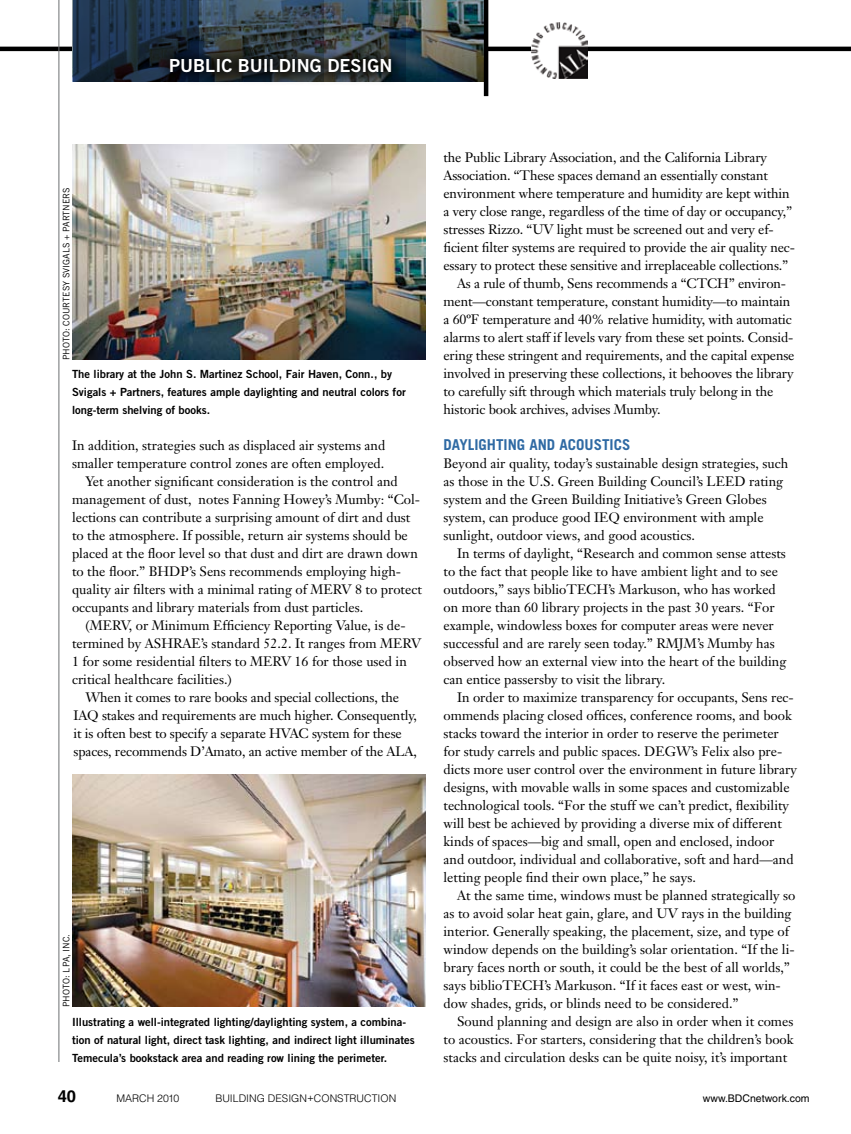
<style>
.page{position:relative;width:851px;height:1134px;background:#fff}
.page>*{position:absolute;margin:0;border:0;box-sizing:border-box;transform-origin:0 0}
.t1{font:18px "Trade Gothic Bold Two";color:#fff}
.t2{font:700 16.5px "Helvetica";color:#000}
.t3{font:700 15px "Trade Gothic";color:#2f6aa4}
.t4{font:13.5px/18px "Janson Text";color:#000}
.t5{font:11.25px/18px "Trade Gothic Bold Two";color:#000}
.t6{font:300 10.5px "Helvetica";color:#000}
.t7{font:10.5px "Helvetica";color:#000}
.t8{font:9px "Trade Gothic";color:#000}
</style>
<div class="page">
<hr style="left:0;top:47px;width:850px;height:4px;background:#000">
<img style="left:531px;top:22px;width:56px;height:57px">
<hr style="left:58px;top:0;width:1px;height:1062px;background:#6d6f71">
<img style="left:72px;top:774px;width:353px;height:233px">
<img style="left:72px;top:144px;width:353px;height:216px">
<img style="left:406px;top:0;width:78px;height:81px">
<img style="left:324px;top:0;width:82px;height:81px">
<svg style="left:199px;top:0;width:125px;height:45px;background:#394a56"></svg>
<hr style="left:484px;top:0;width:4px;height:96px;background:#000">
<svg style="left:73px;top:0;width:126px;height:81px;background:#1d3046"></svg>
<div style="left:156px;top:45px;width:249px;height:41px;background:#000;opacity:.8"></div>
<h1 class="t1" style="left:169px;top:54px;width:224px">PUBLIC BUILDING DESIGN</h1>
<p class="t8" style="left:61px;top:360px;width:173px;rotate:-90deg">Photo: COURTESY SVIGALS + PARTN ERS</p>
<p class="t5" style="left:72px;top:365px;width:335px">The library at the John S. Martinez School, Fair Haven, Conn., by<br>Svigals + Partners, features ample daylighting and neutral colors for long-term shelving of books.</p>
<p class="t4" style="left:72px;top:436px;width:315px">In addition, strategies such as displaced air systems and</p>
<p class="t4" style="left:72px;top:454px;width:314px">smaller temperature control zones are often employed.</p>
<p class="t4" style="left:86px;top:472px;width:314px">Yet another significant consideration is the control and</p>
<p class="t4" style="left:72px;top:490px;width:349px">management of dust, notes Fanning Howey’s Mumby: “Col-</p>
<p class="t4" style="left:72px;top:508px;width:340px">lections can contribute a surprising amount of dirt and dust</p>
<p class="t4" style="left:72px;top:526px;width:337px">to the atmosphere. If possible, return air systems should be</p>
<p class="t4" style="left:72px;top:544px;width:347px">placed at the floor level so that dust and dirt are drawn down</p>
<p class="t4" style="left:72px;top:562px;width:330px">to the floor.” BHDP’s Sens recommends employing high-</p>
<p class="t4" style="left:72px;top:580px;width:351px">quality air filters with a minimal rating of MERV 8 to protect</p>
<p class="t4" style="left:72px;top:598px;width:293px">occupants and library materials from dust particles.</p>
<p class="t4" style="left:86px;top:616px;width:321px">(MERV, or Minimum Efficiency Reporting Value, is de-</p>
<p class="t4" style="left:72px;top:634px;width:350px">termined by ASHRAE’s standard 52.2. It ranges from MERV</p>
<p class="t4" style="left:72px;top:652px;width:336px">1 for some residential filters to MERV 16 for those used in</p>
<p class="t4" style="left:72px;top:670px;width:161px">critical healthcare facilities.)</p>
<p class="t4" style="left:86px;top:688px;width:315px">When it comes to rare books and special collections, the</p>
<p class="t4" style="left:74px;top:706px;width:345px">IAQ stakes and requirements are much higher. Consequently,</p>
<p class="t4" style="left:74px;top:724px;width:330px">it is often best to specify a separate HVAC system for these</p>
<p class="t4" style="left:74px;top:742px;width:345px">spaces, recommends D’Amato, an active member of the ALA,</p>
<p class="t8" style="left:61px;top:1007px;width:75px;rotate:-90deg">Photo: LPA, I nc.</p>
<p class="t5" style="left:72px;top:1013px;width:344px">Illustrating a well-integrated lighting/daylighting system, a combina&shy;tion of natural light, direct task lighting, and indirect light illuminates<br>Temecula’s bookstack area and reading row lining the perimeter.</p>
<p class="t4" style="left:443px;top:148px;width:325px">the Public Library Association, and the California Library</p>
<p class="t4" style="left:443px;top:166px;width:326px">Association. “These spaces demand an essentially constant</p>
<p class="t4" style="left:443px;top:184px;width:348px">environment where temperature and humidity are kept within</p>
<p class="t4" style="left:443px;top:202px;width:350px">a very close range, regardless of the time of day or occupancy,”</p>
<p class="t4" style="left:443px;top:220px;width:332px">stresses Rizzo. “UV light must be screened out and very ef-</p>
<p class="t4" style="left:443px;top:238px;width:353px">ficient filter systems are required to provide the air quality nec-</p>
<p class="t4" style="left:443px;top:256px;width:346px">essary to protect these sensitive and irreplaceable collections.”</p>
<p class="t4" style="left:457px;top:274px;width:330px">As a rule of thumb, Sens recommends a “CTCH” environ-</p>
<p class="t4" style="left:443px;top:292px;width:348px">ment—constant temperature, constant humidity—to maintain</p>
<p class="t4" style="left:443px;top:310px;width:350px">a 60ºF temperature and 40% relative humidity, with automatic</p>
<p class="t4" style="left:443px;top:328px;width:351px">alarms to alert staff if levels vary from these set points. Consid-</p>
<p class="t4" style="left:443px;top:346px;width:352px">ering these stringent and requirements, and the capital expense</p>
<p class="t4" style="left:443px;top:364px;width:351px">involved in preserving these collections, it behooves the library</p>
<p class="t4" style="left:443px;top:382px;width:331px">to carefully sift through which materials truly belong in the</p>
<p class="t4" style="left:443px;top:400px;width:219px">historic book archives, advises Mumby.</p>
<p class="t3" style="left:443px;top:435px;width:188px">DAYLIGHTING AND ACOUSTICS</p>
<p class="t4" style="left:443px;top:454px;width:346px">Beyond air quality, today’s sustainable design strategies, such as those in the U.S. Green Building Council’s LEED rating system and the Green Building Initiative’s Green Globes system, can produce good IEQ environment with ample sunlight, outdoor views, and good acoustics.</p>
<p class="t4" style="left:443px;top:544px;width:344px;text-indent:14px">In terms of daylight, “Research and common sense attests to the fact that people like to have ambient light and to see outdoors,” says biblioTECH’s Markuson, who has worked on more than 60 library projects in the past 30 years. “For example, windowless boxes for computer areas were never successful and are rarely seen today.” RMJM’s Mumby has observed how an external view into the heart of the building can entice passersby to visit the library.</p>
<p class="t4" style="left:443px;top:688px;width:355px;text-indent:14px">In order to maximize transparency for occupants, Sens rec&shy;ommends placing closed offices, conference rooms, and book stacks toward the interior in order to reserve the perimeter for study carrels and public spaces. DEGW’s Felix also pre&shy;dicts more user control over the environment in future library designs, with movable walls in some spaces and customizable technological tools. “For the stuff we can’t predict, flexibility will best be achieved by providing a diverse mix of different kinds of spaces—big and small, open and enclosed, indoor and outdoor, individual and collaborative, soft and hard—and letting people find their own place,” he says.</p>
<p class="t4" style="left:443px;top:886px;width:353px;text-indent:14px">At the same time, windows must be planned strategically so as to avoid solar heat gain, glare, and UV rays in the building interior. Generally speaking, the placement, size, and type of window depends on the building’s solar orientation. “If the li&shy;brary faces north or south, it could be the best of all worlds,” says biblioTECH’s Markuson. “If it faces east or west, win&shy;dow shades, grids, or blinds need to be considered.”</p>
<p class="t4" style="left:443px;top:1012px;width:351px;text-align:justify;text-indent:14px">Sound planning and design are also in order when it comes to acoustics. For starters, considering that the children’s book stacks and circulation desks can be quite noisy, it’s important</p>
<p class="t2" style="left:58px;top:1086px;width:20px">40</p>
<p class="t6" style="left:116px;top:1091px;width:64px">MARCH 2010</p>
<p class="t6" style="left:215px;top:1091px;width:182px">BUILDING DESIGN+CONSTRUCTION</p>
<p class="t7" style="left:702px;top:1092px;width:108px">www.BDCnetwork.com</p>
</div>
